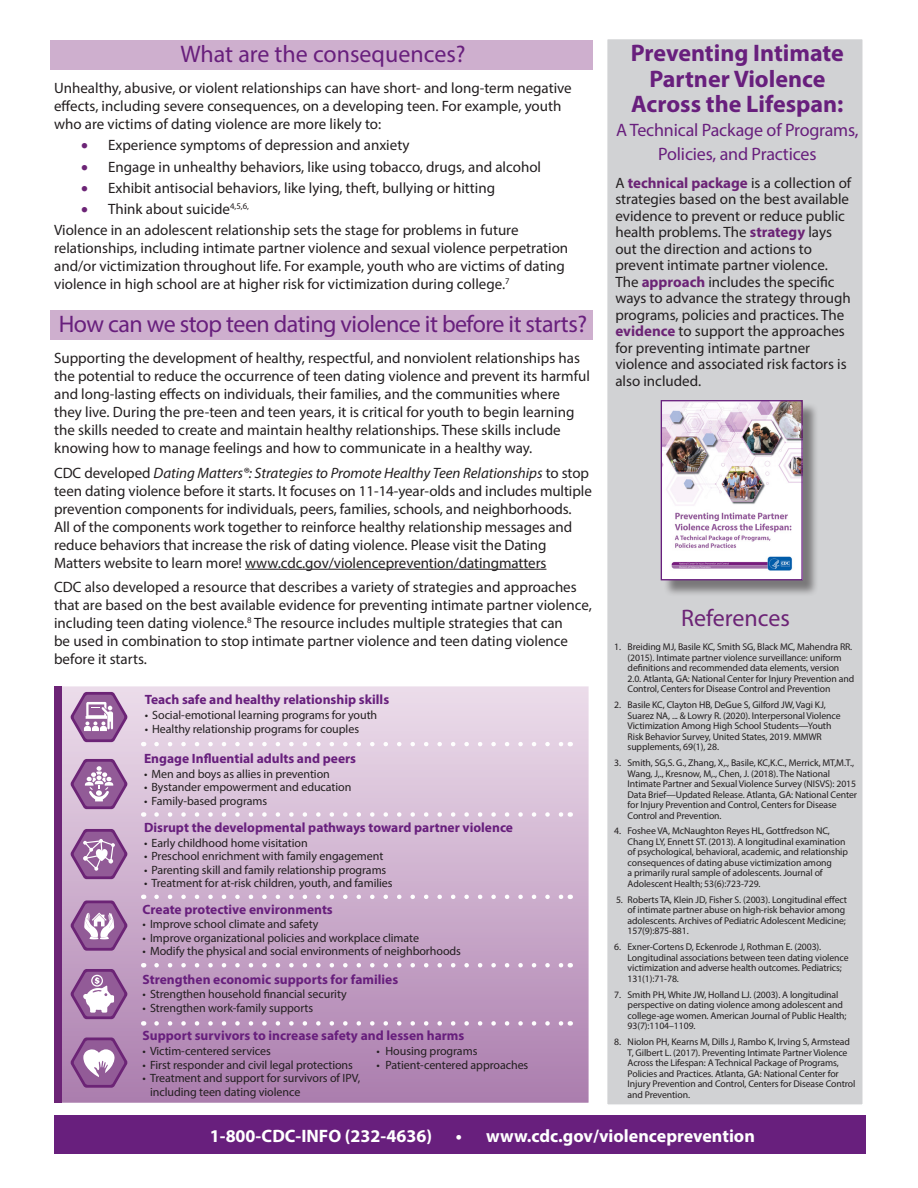
<style>
.page{position:relative;width:918px;height:1188px;background:#fff}
.page>*{position:absolute;margin:0;border:0;box-sizing:border-box;transform-origin:0 0}
.t1{font:700 24px/25.5px "Myriad Pro";color:#681f7d;text-align:center}
.t2{font:24px "Myriad Pro";letter-spacing:-.02em;color:#681f7d}
.t3{font:24px "Myriad Pro";color:#681f7d}
.t4{font:24px "Myriad Pro";color:#6c2476}
.t5{font:700 18px "Myriad Pro";color:#fff}
.t6{font:18px/24px "Myriad Pro";letter-spacing:-.01em;color:#681f7d;text-align:center}
.t7{font:15px/18px "Myriad Pro";color:#231f20}
.t8{font:15px/18px "Myriad Pro";color:#221e1f}
.t9{font:700 13.5px "Myriad Pro";color:#681f7d}
.t10{font:12px/13.5px "Myriad Pro";letter-spacing:-.005em;color:#231f20}
.t11{font:9.75px/10.5px "Myriad Pro";letter-spacing:-.01em;color:#231f20}
.s1{color:#6c2476}
.s2{color:#221e1f}
.s3{font-style:italic}
.s4{font-weight:700;color:#6c2476}
</style>
<div class="page">
<svg style="left:54px;top:686px;width:535px;height:417px;background:#cbaccc"></svg>
<svg style="left:70px;top:692px;width:58px;height:50px;background:#b189b5"></svg>
<svg style="left:70px;top:1038px;width:58px;height:50px"></svg>
<svg style="left:70px;top:900px;width:58px;height:51px;background:#aa7eae"></svg>
<svg style="left:70px;top:969px;width:58px;height:50px"></svg>
<svg style="left:70px;top:759px;width:58px;height:50px;background:#ac81af"></svg>
<svg style="left:70px;top:829px;width:58px;height:50px;background:#a77aab"></svg>
<div style="left:55px;top:686px;width:7px;height:417px;background:#6c2476"></div>
<div style="left:51px;top:40px;width:542px;height:30px;background:#ceafce"></div>
<div style="left:50px;top:310px;width:542px;height:30px;background:#ceafce"></div>
<div style="left:54px;top:1115px;width:811px;height:39px;background:#681f7d"></div>
<div style="left:606px;top:38px;width:258px;height:1068px;background:#d1d2d4;border:2px solid #fff"></div>
<hr style="left:245px;top:569px;width:301px;height:1px;background:#231f20">
<div style="left:663px;top:402px;width:156px;height:195px;background:#231f20;opacity:.5"></div>
<img style="left:663px;top:402px;width:138px;height:176px">
<div style="left:661px;top:400px;width:142px;height:180px;border:1px solid #681f7d"></div>
<svg style="left:157px;top:742px;width:406px;height:4px"></svg>
<svg style="left:157px;top:812px;width:406px;height:5px"></svg>
<svg style="left:157px;top:895px;width:406px;height:4px"></svg>
<svg style="left:157px;top:963px;width:406px;height:4px"></svg>
<svg style="left:157px;top:1021px;width:406px;height:5px"></svg>
<h1 class="t3" style="left:180px;top:39px;width:287px">What are the consequences?</h1>
<p class="t8" style="left:54px;top:79px;width:519px">Unhealthy, abusive, or violent relationships can have short- and long-term negative effects, including severe consequences, on a developing teen. For example, youth who are victims of dating violence are more likely to:</p>
<p class="t8" style="left:81px;top:136px;width:330px"><span class="s1">•</span> Experience symptoms of depression and anxiety</p>
<p class="t8" style="left:81px;top:157px;width:462px"><span class="s1">•</span> Engage in unhealthy behaviors, like using tobacco, drugs, and alcohol</p>
<p class="t8" style="left:81px;top:179px;width:415px"><span class="s1">•</span> Exhibit antisocial behaviors, like lying, theft, bullying or hitting</p>
<p class="t7" style="left:54px;top:198px;width:466px;line-height:21.3px;text-indent:27px"><span class="s1">•</span> <span class="s2">Think about suicide</span><sup>4,5,6,<br></sup>Violence in an adolescent relationship sets the stage for problems in future</p>
<p class="t7" style="left:54px;top:239px;width:516px">relationships, including intimate partner violence and sexual violence perpetration and/or victimization throughout life. For example, youth who are victims of dating violence in high school are at higher risk for victimization during college.<sup>7</sup></p>
<h1 class="t2" style="left:59px;top:309px;width:530px">How can we stop teen dating violence it before it starts?</h1>
<p class="t7" style="left:54px;top:349px;width:537px">Supporting the development of healthy, respectful, and nonviolent relationships has the potential to reduce the occurrence of teen dating violence and prevent its harmful and long-lasting effects on individuals, their families, and the communities where they live. During the pre-teen and teen years, it is critical for youth to begin learning the skills needed to create and maintain healthy relationships. These skills include knowing how to manage feelings and how to communicate in a healthy way.</p>
<p class="t7" style="left:54px;top:463px;width:539px">CDC developed <span class="s3">Dating Matters®: Strategies to Promote Healthy Teen Relationships</span> to stop teen dating violence before it starts. It focuses on 11-14-year-olds and includes multiple prevention components for individuals, peers, families, schools, and neighborhoods.<br>All of the components work together to reinforce healthy relationship messages and reduce behaviors that increase the risk of dating violence. Please visit the Dating Matters website to learn more! www.cdc.gov/violenceprevention/datingmatters</p>
<p class="t7" style="left:54px;top:578px;width:539px">CDC also developed a resource that describes a variety of strategies and approaches that are based on the best available evidence for preventing intimate partner violence, including teen dating violence.<sup>8</sup> The resource includes multiple strategies that can<br>be used in combination to stop intimate partner violence and teen dating violence before it starts.</p>
<p class="t9" style="left:145px;top:691px;width:246px">Teach safe and healthy relationship skills</p>
<p class="t10" style="left:145px;top:708px;width:234px">• Social-emotional learning programs for youth</p>
<p class="t10" style="left:145px;top:722px;width:216px">• Healthy relationship programs for couples</p>
<p class="t9" style="left:144px;top:750px;width:214px">Engage Influential adults and peers</p>
<p class="t10" style="left:144px;top:767px;width:187px">• Men and boys as allies in prevention</p>
<p class="t10" style="left:144px;top:780px;width:209px">• Bystander empowerment and education</p>
<p class="t10" style="left:144px;top:794px;width:125px">• Family-based programs</p>
<p class="t9" style="left:144px;top:819px;width:371px">Disrupt the developmental pathways toward partner violence</p>
<p class="t10" style="left:144px;top:836px;width:165px">• Early childhood home visitation</p>
<p class="t10" style="left:144px;top:849px;width:241px">• Preschool enrichment with family engagement</p>
<p class="t10" style="left:144px;top:863px;width:244px">• Parenting skill and family relationship programs</p>
<p class="t10" style="left:144px;top:876px;width:250px">• Treatment for at-risk children, youth, and families</p>
<p class="t9" style="left:143px;top:900px;width:192px">Create protective environments</p>
<p class="t10" style="left:143px;top:917px;width:177px">• Improve school climate and safety</p>
<p class="t10" style="left:143px;top:931px;width:278px">• Improve organizational policies and workplace climate</p>
<p class="t10" style="left:143px;top:944px;width:320px">• Modify the physical and social environments of neighborhoods</p>
<p class="t9" style="left:143px;top:971px;width:257px">Strengthen economic supports for families</p>
<p class="t10" style="left:143px;top:988px;width:206px">• Strengthen household financial security</p>
<p class="t10" style="left:143px;top:1001px;width:172px">• Strengthen work-family supports</p>
<p class="t9" style="left:143px;top:1027px;width:323px">Support survivors to increase safety and lessen harms</p>
<p class="t10" style="left:143px;top:1044px;width:130px">• Victim-centered services</p>
<p class="t10" style="left:377px;top:1044px;width:102px">• Housing programs</p>
<p class="t10" style="left:143px;top:1058px;width:212px">• First responder and civil legal protections</p>
<p class="t10" style="left:377px;top:1058px;width:153px">• Patient-centered approaches</p>
<p class="t10" style="left:150px;top:1071px;width:212px;text-indent:-8px">• Treatment and support for survivors of IPV, including teen dating violence</p>
<h1 class="t1" style="left:631px;top:40px;width:215px">Preventing Intimate<br>Partner Violence<br>Across the Lifespan:</h1>
<p class="t6" style="left:616px;top:118px;width:244px">A Technical Package of Programs,<br>Policies, and Practices</p>
<p class="t7" style="left:615px;top:174px;width:237px;line-height:16.5px">A <span class="s4">technical package</span> is a collection of strategies based on the best available evidence to prevent or reduce public health problems. The <span class="s4">strategy</span> lays out the direction and actions to prevent intimate partner violence.<br>The <span class="s4">approach</span> includes the specific ways to advance the strategy through programs, policies and practices. The <span class="s4">evidence</span> to support the approaches for preventing intimate partner violence and associated risk factors is also included.</p>
<h1 class="t4" style="left:681px;top:603px;width:110px">References</h1>
<p class="t11" style="left:628px;top:642px;width:228px;text-indent:-14px">1. Breiding MJ, Basile KC, Smith SG, Black MC, Mahendra RR. (2015). Intimate partner violence surveillance: uniform definitions and recommended data elements, version 2.0. Atlanta, GA: National Center for Injury Prevention and Control, Centers for Disease Control and Prevention</p>
<p class="t11" style="left:628px;top:699px;width:215px;text-indent:-14px">2. Basile KC, Clayton HB, DeGue S, Gilford JW, Vagi KJ, Suarez NA, ... &amp; Lowry R. (2020). Interpersonal Violence Victimization Among High School Students—Youth Risk Behavior Survey, United States, 2019. MMWR supplements, 69(1), 28.</p>
<p class="t11" style="left:628px;top:757px;width:231px;text-indent:-14px">3. Smith, SG,S. G., Zhang, X,., Basile, KC,K.C., Merrick, MT,M.T., Wang, J,., Kresnow, M,., Chen, J. (2018). The National Intimate Partner and Sexual Violence Survey (NISVS): 2015<br>Data Brief—Updated Release. Atlanta, GA: National Center for Injury Prevention and Control, Centers for Disease Control and Prevention.</p>
<p class="t11" style="left:628px;top:826px;width:222px;text-indent:-14px">4. Foshee VA, McNaughton Reyes HL, Gottfredson NC, Chang LY, Ennett ST. (2013). A longitudinal examination of psychological, behavioral, academic, and relationship consequences of dating abuse victimization among<br>a primarily rural sample of adolescents. Journal of Adolescent Health; 53(6):723-729.</p>
<p class="t11" style="left:628px;top:894px;width:221px;text-indent:-12px">5. Roberts TA, Klein JD, Fisher S. (2003). Longitudinal effect of intimate partner abuse on high-risk behavior among adolescents. Archives of Pediatric Adolescent Medicine; 157(9):875-881.</p>
<p class="t11" style="left:628px;top:942px;width:223px;text-indent:-14px">6. Exner-Cortens D, Eckenrode J, Rothman E. (2003).<br>Longitudinal associations between teen dating violence victimization and adverse health outcomes. Pediatrics; 131(1):71-78.</p>
<p class="t11" style="left:628px;top:989px;width:220px;text-indent:-14px">7. Smith PH, White JW, Holland LJ. (2003). A longitudinal perspective on dating violence among adolescent and college-age women. American Journal of Public Health; 93(7):1104–1109.</p>
<p class="t11" style="left:628px;top:1036px;width:229px;text-indent:-14px">8. Niolon PH, Kearns M, Dills J, Rambo K, Irving S, Armstead T, Gilbert L. (2017). Preventing Intimate Partner Violence Across the Lifespan: A Technical Package of Programs, Policies and Practices. Atlanta, GA: National Center for Injury Prevention and Control, Centers for Disease Control and Prevention.</p>
<p class="t5" style="left:210px;top:1124px;width:224px">1-800-CDC-INFO (232-4636)</p>
<p class="t5" style="left:456px;top:1124px;width:300px">• www.cdc.gov/violenceprevention</p>
</div>
